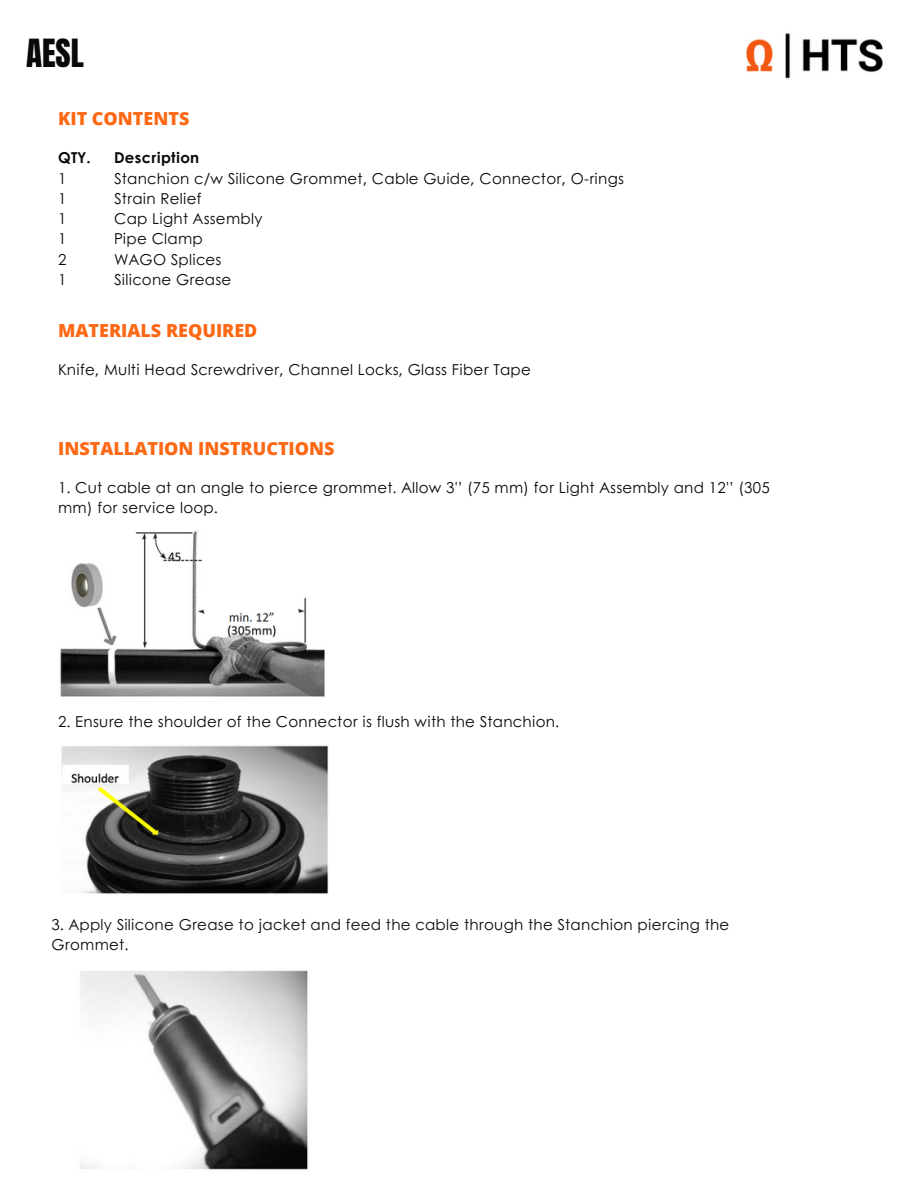
<style>
.page{position:relative;width:918px;height:1188px;background:#fff}
.page>*{position:absolute;margin:0;border:0;box-sizing:border-box;transform-origin:0 0}
.t1{font:33px "Anton";color:#090909}
.t2{font:800 18px "Open Sans";color:#fd6815}
.t3{font:15px/20.2px "Century Gothic";letter-spacing:.02em;color:#090909}
.t4{font:700 15px "Century Gothic";letter-spacing:.02em;color:#090909}
.s1{font-weight:700}
</style>
<div class="page">
<img style="left:746px;top:33px;width:137px;height:46px">
<img style="left:60px;top:531px;width:265px;height:166px">
<img style="left:61px;top:745px;width:267px;height:149px">
<img style="left:80px;top:971px;width:228px;height:199px">
<p class="t1" style="left:26px;top:29px;width:59px">AESL</p>
<p class="t2" style="left:58px;top:106px;width:133px">KIT CONTENTS</p>
<p class="t3" style="left:58px;top:147px;width:34px"><span class="s1">QTY.<br></span>1<br>1<br>1<br>1<br>2<br>1</p>
<p class="t4" style="left:114px;top:147px;width:87px">Description</p>
<p class="t3" style="left:114px;top:167px;width:511px">Stanchion c/w Silicone Grommet, Cable Guide, Connector, O-rings</p>
<p class="t3" style="left:114px;top:188px;width:89px">Strain Relief</p>
<p class="t3" style="left:114px;top:208px;width:150px">Cap Light Assembly</p>
<h2 class="t3" style="left:114px;top:228px;width:90px">Pipe Clamp</h2>
<p class="t3" style="left:114px;top:248px;width:109px">WAGO Splices</p>
<h2 class="t3" style="left:114px;top:269px;width:119px">Silicone Grease</h2>
<p class="t2" style="left:58px;top:318px;width:201px">MATERIALS REQUIRED</p>
<p class="t3" style="left:58px;top:359px;width:474px">Knife, Multi Head Screwdriver, Channel Locks, Glass Fiber Tape</p>
<p class="t2" style="left:58px;top:435px;width:278px">INSTALLATION INSTRUCTIONS</p>
<p class="t3" style="left:58px;top:476px;width:713px">1. Cut cable at an angle to pierce grommet. Allow 3'’ (75 mm) for Light Assembly and 12'’ (305 mm) for service loop.</p>
<p class="t3" style="left:58px;top:711px;width:503px">2. Ensure the shoulder of the Connector is flush with the Stanchion.</p>
<p class="t3" style="left:51px;top:914px;width:679px">3. Apply Silicone Grease to jacket and feed the cable through the Stanchion piercing the<br>Grommet.</p>
</div>
